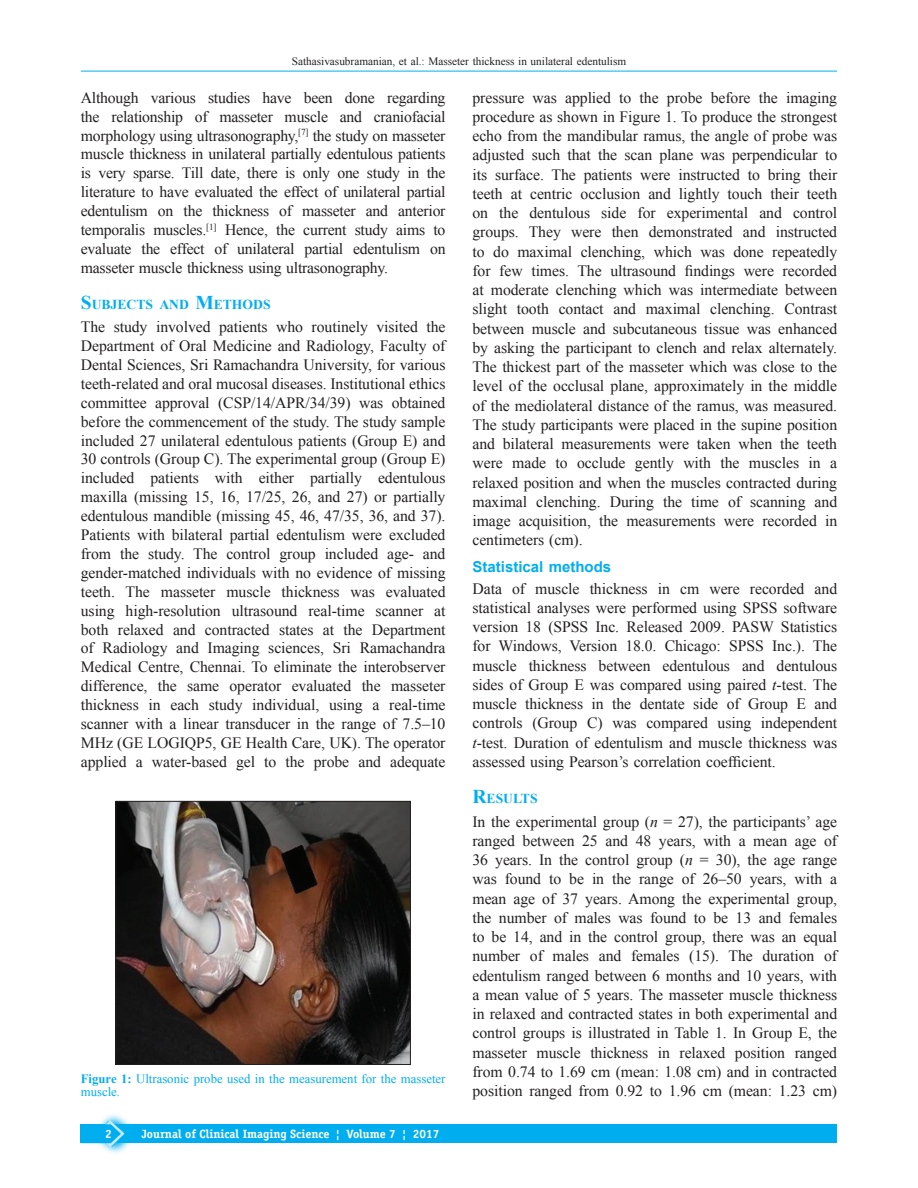
<style>
.page{position:relative;width:918px;height:1188px;background:#fff}
.page>*{position:absolute;margin:0;border:0;box-sizing:border-box;transform-origin:0 0}
.TX{font:15.75px/19.2px "Times New Roman";letter-spacing:-.005em;color:#231f20;text-align:justify}
.t1{font:700 15px "Arial";color:#00aeef}
.t2{font:700 13.65px "Times New Roman";color:#00aeef}
.FGC{font:12.75px/13.6px "Times New Roman";color:#00aeef}
.AH{font:700 12px "Officina Serif";color:#fff}
.t3{font:11.25px "Times New Roman";color:#231f20}
.s1{font-size:19.5px}
.s2{font-weight:700}
.s3{font-style:italic}
</style>
<div class="page">
<hr style="left:81px;top:71px;width:756px;height:1px;background:#00aeef">
<div style="left:81px;top:1124px;width:756px;height:19px;background:#00aeef"></div>
<svg style="left:103px;top:1114px;width:28px;height:39px"></svg>
<svg style="left:81px;top:1120px;width:44px;height:27px"></svg>
<img style="left:118px;top:803px;width:291px;height:260px">
<div style="left:116px;top:801px;width:295px;height:264px;border:1px solid #231f20"></div>
<p class="t3" style="left:292px;top:54px;width:336px">Sathasivasubramanian, et al.: Masseter thickness in unilateral edentulism</p>
<p class="TX" style="left:81px;top:88px;width:366px">Although various studies have been done regarding the relationship of masseter muscle and craniofacial morphology using ultrasonography,<sup>[7]</sup> the study on masseter muscle thickness in unilateral partially edentulous patients is very sparse. Till date, there is only one study in the literature to have evaluated the effect of unilateral partial edentulism on the thickness of masseter and anterior temporalis muscles.<sup>[1]</sup> Hence, the current study aims to evaluate the effect of unilateral partial edentulism on masseter muscle thickness using ultrasonography.</p>
<h1 class="t2" style="left:81px;top:295px;width:191px"><span class="s1">S</span>UBJECTS AND <span class="s1">M</span>ETHODS</h1>
<p class="TX" style="left:81px;top:317px;width:366px">The study involved patients who routinely visited the Department of Oral Medicine and Radiology, Faculty of Dental Sciences, Sri Ramachandra University, for various teeth‑related and oral mucosal diseases. Institutional ethics committee approval (CSP/14/APR/34/39) was obtained before the commencement of the study. The study sample included 27 unilateral edentulous patients (Group E) and 30 controls (Group C). The experimental group (Group E) included patients with either partially edentulous maxilla (missing 15, 16, 17/25, 26, and 27) or partially edentulous mandible (missing 45, 46, 47/35, 36, and 37).<br>Patients with bilateral partial edentulism were excluded from the study. The control group included age‑ and gender‑matched individuals with no evidence of missing teeth. The masseter muscle thickness was evaluated using high‑resolution ultrasound real‑time scanner at both relaxed and contracted states at the Department of Radiology and Imaging sciences, Sri Ramachandra Medical Centre, Chennai. To eliminate the interobserver difference, the same operator evaluated the masseter thickness in each study individual, using a real‑time scanner with a linear transducer in the range of 7.5–10<br>MHz (GE LOGIQP5, GE Health Care, UK). The operator applied a water‑based gel to the probe and adequate</p>
<p class="FGC" style="left:81px;top:1071px;width:366px"><span class="s2">Figure 1:</span> Ultrasonic probe used in the measurement for the masseter muscle.</p>
<p class="AH" style="left:105px;top:1126px;width:8px">2</p>
<p class="AH" style="left:142px;top:1127px;width:299px">Journal of Clinical Imaging Science ¦ Volume 7 ¦ 2017</p>
<p class="TX" style="left:472px;top:88px;width:366px">pressure was applied to the probe before the imaging procedure as shown in Figure 1. To produce the strongest echo from the mandibular ramus, the angle of probe was adjusted such that the scan plane was perpendicular to its surface. The patients were instructed to bring their teeth at centric occlusion and lightly touch their teeth on the dentulous side for experimental and control groups. They were then demonstrated and instructed to do maximal clenching, which was done repeatedly for few times. The ultrasound findings were recorded at moderate clenching which was intermediate between slight tooth contact and maximal clenching. Contrast between muscle and subcutaneous tissue was enhanced by asking the participant to clench and relax alternately.<br>The thickest part of the masseter which was close to the level of the occlusal plane, approximately in the middle of the mediolateral distance of the ramus, was measured.<br>The study participants were placed in the supine position and bilateral measurements were taken when the teeth were made to occlude gently with the muscles in a relaxed position and when the muscles contracted during maximal clenching. During the time of scanning and image acquisition, the measurements were recorded in centimeters (cm).</p>
<h2 class="t1" style="left:472px;top:557px;width:140px">Statistical methods</h2>
<p class="TX" style="left:472px;top:578px;width:366px">Data of muscle thickness in cm were recorded and statistical analyses were performed using SPSS software version 18 (SPSS Inc. Released 2009. PASW Statistics for Windows, Version 18.0. Chicago: SPSS Inc.). The muscle thickness between edentulous and dentulous sides of Group E was compared using paired <span class="s3">t</span>‑test. The muscle thickness in the dentate side of Group E and controls (Group C) was compared using independent <span class="s3">t</span>‑test. Duration of edentulism and muscle thickness was assessed using Pearson’s correlation coefficient.</p>
<h1 class="t2" style="left:472px;top:789px;width:67px"><span class="s1">R</span>ESULTS</h1>
<p class="TX" style="left:472px;top:812px;width:366px">In the experimental group (<span class="s3">n</span> = 27), the participants’ age ranged between 25 and 48 years, with a mean age of 36 years. In the control group (<span class="s3">n</span> = 30), the age range was found to be in the range of 26–50 years, with a mean age of 37 years. Among the experimental group, the number of males was found to be 13 and females to be 14, and in the control group, there was an equal number of males and females (15). The duration of edentulism ranged between 6 months and 10 years, with a mean value of 5 years. The masseter muscle thickness in relaxed and contracted states in both experimental and control groups is illustrated in Table 1. In Group E, the masseter muscle thickness in relaxed position ranged from 0.74 to 1.69 cm (mean: 1.08 cm) and in contracted position ranged from 0.92 to 1.96 cm (mean: 1.23 cm)</p>
</div>
